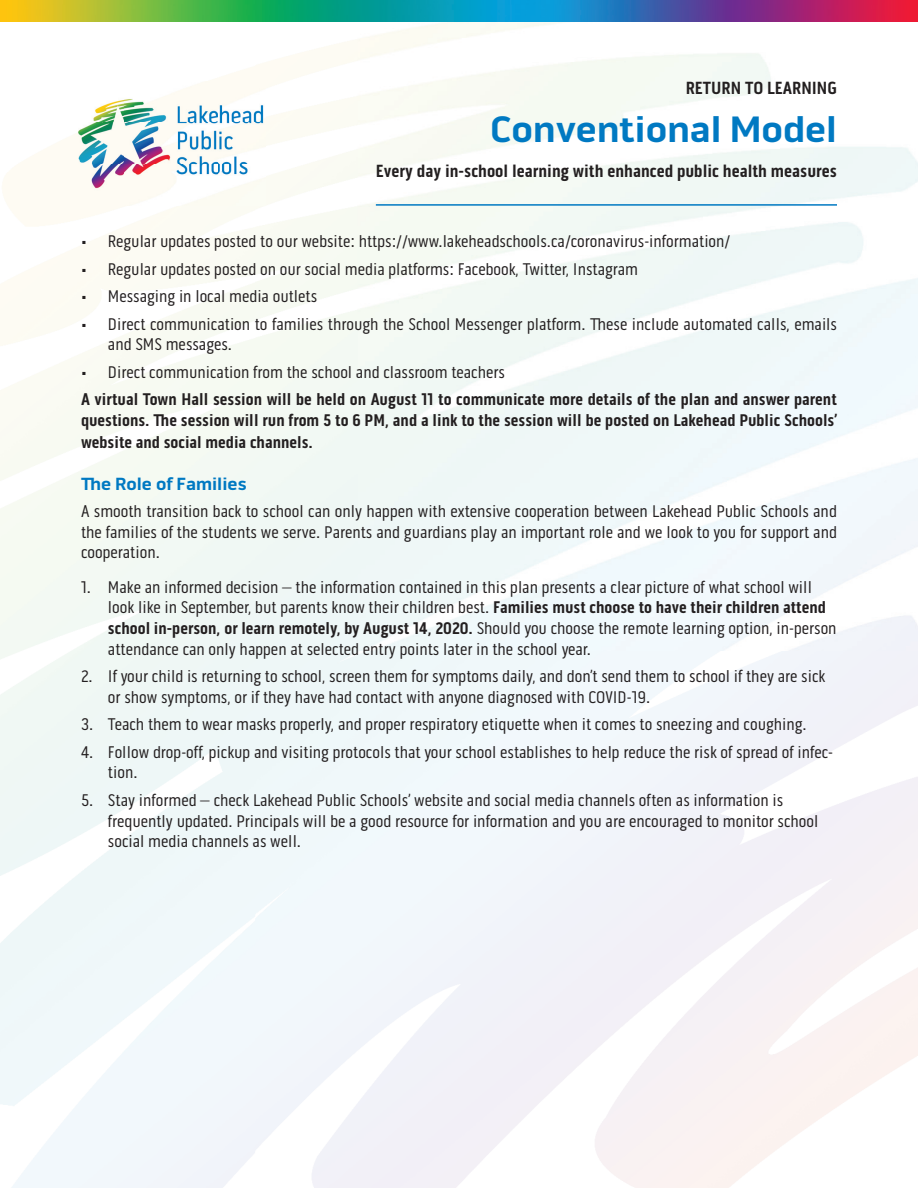
<style>
.page{position:relative;width:918px;height:1188px;background:#fff}
.page>*{position:absolute;margin:0;border:0;box-sizing:border-box;transform-origin:0 0}
.t1{font:700 37.5px "Pill Gothic 600 mg";color:#0079c2}
.t2{font:700 18px "Pill Gothic 300 mg";color:#231f20}
.t3{font:700 18px "Pill Gothic 600 mg";color:#0079c2}
.t4{font:17.25px/20.7px "Pill Gothic 300 mg";color:#231f20}
.t5{font:700 17.25px/21.1px "Pill Gothic 300 mg";color:#231f20;text-align:justify}
.s1{font-weight:700}
</style>
<div class="page">
<img style="left:0;top:0;width:918px;height:22px">
<img style="left:78px;top:81px;width:187px;height:125px">
<hr style="left:376px;top:204px;width:461px;height:2px;background:#0079c2">
<svg style="left:590px;top:318px;width:15px;height:12px"></svg>
<svg style="left:154px;top:414px;width:14px;height:5px"></svg>
<svg style="left:81px;top:477px;width:19px;height:13px"></svg>
<p class="t2" style="left:686px;top:78px;width:153px">RETURN TO LEARNING</p>
<h1 class="t1" style="left:490px;top:107px;width:348px">Conventional Model</h1>
<p class="t2" style="left:376px;top:160px;width:463px">Every day in-school learning with enhanced public health measures</p>
<p class="t4" style="left:81px;top:231px;width:651px">• Regular updates posted to our website: https://www.lakeheadschools.ca/coronavirus-information/</p>
<p class="t4" style="left:81px;top:259px;width:559px">• Regular updates posted on our social media platforms: Facebook, Twitter, Instagram</p>
<p class="t4" style="left:81px;top:286px;width:238px">• Messaging in local media outlets</p>
<p class="t4" style="left:108px;top:314px;width:731px;text-indent:-27px">• Direct communication to families through the School Messenger platform. ese include automated calls, emails and SMS messages.</p>
<p class="t4" style="left:81px;top:362px;width:425px">• Direct communication from the school and classroom teachers</p>
<p class="t5" style="left:81px;top:389px;width:758px">A virtual Town Hall session will be held on August 11 to communicate more details of the plan and answer parent questions. e session will run from 5 to 6 PM, and a link to the session will be posted on Lakehead Public Schools’ website and social media channels.</p>
<p class="t3" style="left:101px;top:473px;width:147px">e Role of Families</p>
<p class="t4" style="left:81px;top:501px;width:757px;text-align:justify">A smooth transition back to school can only happen with extensive cooperation between Lakehead Public Schools and the families of the students we serve. Parents and guardians play an important role and we look to you for support and cooperation.</p>
<p class="t4" style="left:108px;top:576px;width:730px;text-indent:-27px">1. Make an informed decision – the information contained in this plan presents a clear picture of what school will look like in September, but parents know their children best. <span class="s1">Families must choose to have their children attend school in-person, or learn remotely, by August 14, 2020.</span> Should you choose the remote learning option, in-person attendance can only happen at selected entry points later in the school year.</p>
<p class="t4" style="left:108px;top:666px;width:719px;text-indent:-27px">2. If your child is returning to school, screen them for symptoms daily, and don’t send them to school if they are sick or show symptoms, or if they have had contact with anyone diagnosed with COVID-19.</p>
<p class="t4" style="left:81px;top:714px;width:727px">3. Teach them to wear masks properly, and proper respiratory etiquette when it comes to sneezing and coughing.</p>
<p class="t4" style="left:108px;top:742px;width:727px;text-indent:-27px">4. Follow drop-off, pickup and visiting protocols that your school establishes to help reduce the risk of spread of infec&shy;tion.</p>
<p class="t4" style="left:108px;top:790px;width:712px;text-indent:-27px">5. Stay informed – check Lakehead Public Schools’ website and social media channels often as information is frequently updated. Principals will be a good resource for information and you are encouraged to monitor school social media channels as well.</p>
</div>
